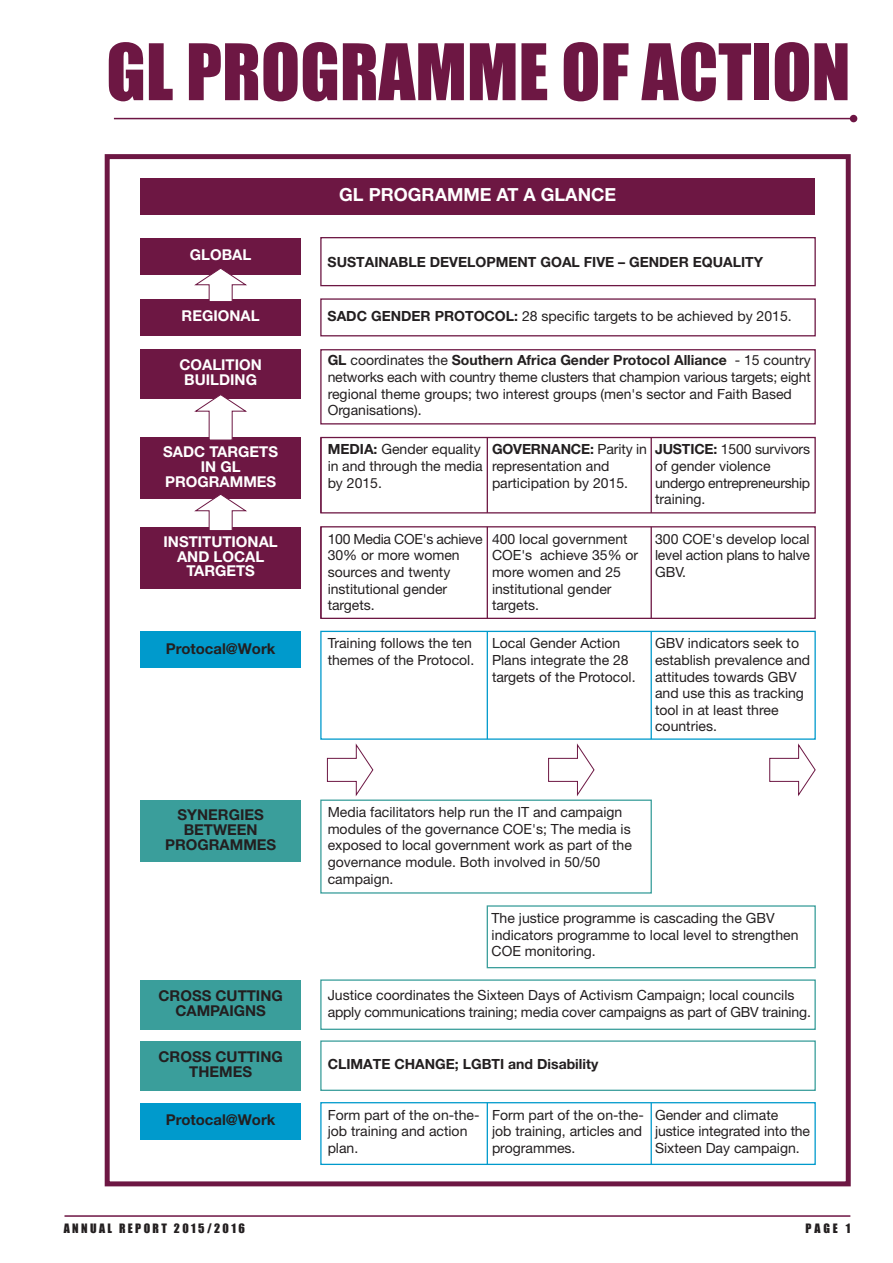
<style>
.page{position:relative;width:893px;height:1263px;background:#fff}
.page>*{position:absolute;margin:0;border:0;box-sizing:border-box;transform-origin:0 0}
.t1{font:72px "Impact";color:#6d1743}
.t2{font:700 18.15px "Helvetica Neue";color:#fff}
.t3{font:700 15px/15px "Helvetica Neue";color:#231f20;text-align:center}
.t4{font:700 15px/15px "Helvetica Neue";color:#fff;text-align:center}
.t5{font:14.1px/16.6px "Helvetica Neue";color:#231f20}
.t6{font:700 14.1px "Helvetica Neue";color:#231f20}
.t7{font:12px "Impact";letter-spacing:.2em;color:#231f20}
.s1{font-weight:700}
</style>
<div class="page">
<hr style="left:64px;top:1215px;width:786px;height:2px;background:#6d1543">
<hr style="left:114px;top:118px;width:736px;height:1px;background:#6d1543">
<div style="left:850px;top:115px;width:7px;height:7px;background:#6d1543;border-radius:50%"></div>
<div style="left:140px;top:178px;width:675px;height:37px;background:#6d1743"></div>
<div style="left:140px;top:238px;width:161px;height:36px;background:#6d1743"></div>
<div style="left:320px;top:237px;width:496px;height:49px;border:1px solid #6d1743"></div>
<div style="left:140px;top:299px;width:161px;height:37px;background:#6d1743"></div>
<div style="left:140px;top:349px;width:161px;height:49px;background:#6d1743"></div>
<div style="left:140px;top:437px;width:161px;height:62px;background:#6d1743"></div>
<div style="left:140px;top:527px;width:161px;height:61px;background:#6d1743"></div>
<div style="left:140px;top:631px;width:161px;height:37px;background:#009acc"></div>
<div style="left:140px;top:800px;width:161px;height:62px;background:#3a9e9b"></div>
<div style="left:140px;top:980px;width:161px;height:49px;background:#3a9e9b"></div>
<div style="left:140px;top:1041px;width:161px;height:49px;background:#3a9e9b"></div>
<div style="left:320px;top:298px;width:496px;height:38px;border:1px solid #6d1743"></div>
<div style="left:320px;top:349px;width:496px;height:75px;border:1px solid #6d1743"></div>
<svg style="left:193px;top:395px;width:55px;height:45px"></svg>
<div style="left:320px;top:437px;width:496px;height:76px;border:1px solid #6d1743"></div>
<hr style="left:320px;top:437px;width:2px;height:76px;background:#6d1743">
<hr style="left:487px;top:437px;width:1px;height:76px;background:#6d1743">
<hr style="left:651px;top:437px;width:1px;height:76px;background:#6d1743">
<div style="left:320px;top:526px;width:496px;height:93px;border:1px solid #6d1743"></div>
<hr style="left:320px;top:527px;width:2px;height:91px;background:#6d1743">
<hr style="left:487px;top:527px;width:1px;height:91px;background:#6d1743">
<hr style="left:651px;top:527px;width:1px;height:91px;background:#6d1743">
<div style="left:320px;top:631px;width:496px;height:109px;border:1px solid #009acc"></div>
<hr style="left:487px;top:631px;width:1px;height:108px;background:#009acc">
<hr style="left:651px;top:631px;width:1px;height:108px;background:#009acc">
<svg style="left:327px;top:743px;width:47px;height:54px"></svg>
<svg style="left:548px;top:743px;width:47px;height:53px"></svg>
<svg style="left:769px;top:743px;width:47px;height:54px"></svg>
<div style="left:320px;top:799px;width:332px;height:95px;border:1px solid #3a9e9b"></div>
<svg style="left:193px;top:269px;width:55px;height:32px"></svg>
<div style="left:487px;top:905px;width:329px;height:63px;border:1px solid #3a9e9b"></div>
<div style="left:320px;top:979px;width:496px;height:51px;border:1px solid #3a9e9b"></div>
<div style="left:320px;top:1040px;width:496px;height:51px;border:1px solid #3a9e9b"></div>
<div style="left:320px;top:1102px;width:496px;height:63px;border:1px solid #009acc"></div>
<hr style="left:487px;top:1103px;width:1px;height:61px;background:#009acc">
<hr style="left:651px;top:1103px;width:1px;height:61px;background:#009acc">
<div style="left:140px;top:1103px;width:161px;height:36px;background:#009acc"></div>
<svg style="left:194px;top:495px;width:53px;height:36px"></svg>
<div style="left:105px;top:154px;width:746px;height:1032px;border:5px solid #6d1743"></div>
<h1 class="t1" style="left:106px;top:49px;width:746px">GL PROGRAMME OF ACTION</h1>
<p class="t4" style="left:190px;top:248px;width:63px">GLOBAL</p>
<p class="t4" style="left:182px;top:310px;width:79px">REGIONAL</p>
<p class="t4" style="left:179px;top:359px;width:84px">COALITION<br>BUILDING</p>
<p class="t4" style="left:163px;top:446px;width:116px">SADC TARGETS<br>IN GL<br>PROGRAMMES</p>
<p class="t4" style="left:164px;top:535px;width:116px">INSTITUTIONAL<br>AND LOCAL<br>TARGETS</p>
<p class="t3" style="left:166px;top:642px;width:111px">Protocal@Work</p>
<p class="t3" style="left:165px;top:808px;width:113px">SYNERGIES<br>BETWEEN<br>PROGRAMMES</p>
<p class="t3" style="left:159px;top:989px;width:126px">CROSS CUTTING<br>CAMPAIGNS</p>
<p class="t3" style="left:159px;top:1050px;width:126px">CROSS CUTTING<br>THEMES</p>
<p class="t3" style="left:166px;top:1113px;width:111px">Protocal@Work</p>
<p class="t2" style="left:339px;top:188px;width:278px">GL PROGRAMME AT A GLANCE</p>
<p class="t6" style="left:328px;top:257px;width:437px">SUSTAINABLE DEVELOPMENT GOAL FIVE – GENDER EQUALITY</p>
<p class="t5" style="left:328px;top:309px;width:466px"><span class="s1">SADC GENDER PROTOCOL:</span> 28 specific targets to be achieved by 2015.</p>
<p class="t5" style="left:328px;top:354px;width:485px"><span class="s1">GL</span> coordinates the <span class="s1">Southern Africa Gender Protocol Alliance</span> - 15 country networks each with country theme clusters that champion various targets; eight regional theme groups; two interest groups (men's sector and Faith Based Organisations).</p>
<p class="t5" style="left:328px;top:443px;width:157px"><span class="s1">MEDIA:</span> Gender equality in and through the media by 2015.</p>
<p class="t5" style="left:492px;top:443px;width:157px"><span class="s1">GOVERNANCE:</span> Parity in representation and participation by 2015.</p>
<p class="t5" style="left:655px;top:443px;width:157px"><span class="s1">JUSTICE:</span> 1500 survivors of gender violence undergo entrepreneurship training.</p>
<p class="t5" style="left:328px;top:532px;width:157px">100 Media COE's achieve<br>30% or more women sources and twenty institutional gender targets.</p>
<p class="t5" style="left:492px;top:532px;width:148px">400 local government<br>COE's achieve 35% or more women and 25 institutional gender targets.</p>
<p class="t5" style="left:655px;top:532px;width:157px;text-align:justify">300 COE's develop local level action plans to halve GBV.</p>
<p class="t5" style="left:328px;top:636px;width:148px">Training follows the ten themes of the Protocol.</p>
<p class="t5" style="left:492px;top:636px;width:145px">Local Gender Action<br>Plans integrate the 28 targets of the Protocol.</p>
<p class="t5" style="left:655px;top:636px;width:157px">GBV indicators seek to establish prevalence and attitudes towards GBV and use this as tracking tool in at least three countries.</p>
<p class="t5" style="left:328px;top:805px;width:306px">Media facilitators help run the IT and campaign modules of the governance COE's; The media is exposed to local government work as part of the governance module. Both involved in 50/50 campaign.</p>
<p class="t5" style="left:492px;top:911px;width:308px">The justice programme is cascading the GBV indicators programme to local level to strengthen<br>COE monitoring.</p>
<p class="t5" style="left:328px;top:988px;width:485px">Justice coordinates the Sixteen Days of Activism Campaign; local councils apply communications training; media cover campaigns as part of GBV training.</p>
<p class="t6" style="left:328px;top:1059px;width:272px">CLIMATE CHANGE; LGBTI and Disability</p>
<p class="t5" style="left:328px;top:1108px;width:153px">Form part of the on-the&shy;job training and action plan.</p>
<p class="t5" style="left:492px;top:1108px;width:153px;text-align:justify">Form part of the on-the&shy;job training, articles and programmes.</p>
<p class="t5" style="left:655px;top:1108px;width:157px">Gender and climate justice integrated into the<br>Sixteen Day campaign.</p>
<p class="t7" style="left:64px;top:1224px;width:183px">ANNUAL REPORT 2015/2016</p>
<p class="t7" style="left:805px;top:1224px;width:46px">PAGE 1</p>
</div>
